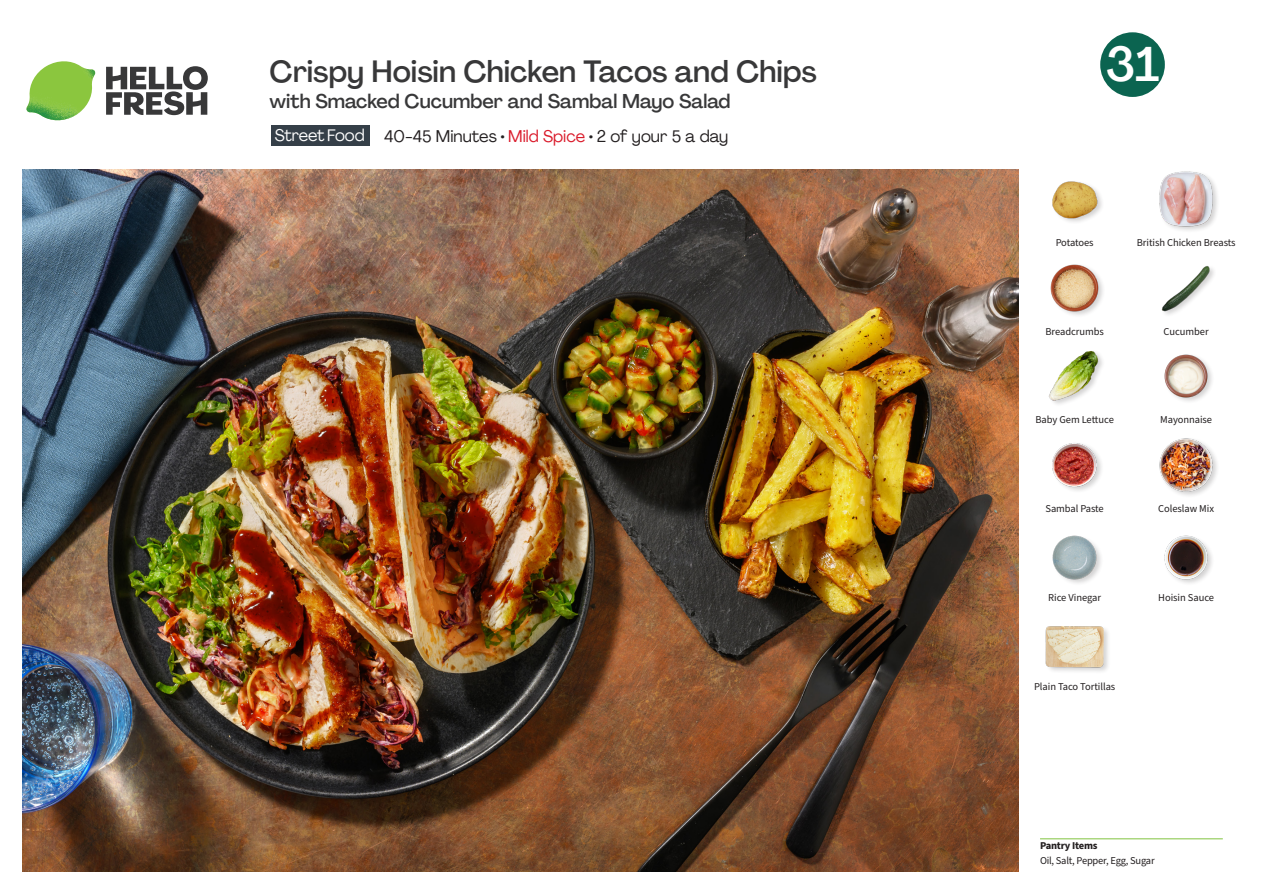
<style>
.page{position:relative;width:1263px;height:893px;background:#fff}
.page>*{position:absolute;margin:0;border:0;box-sizing:border-box;transform-origin:0 0}
._24_Recipe_Nr_Bag{font:500 48px "Agrandir";color:#fff}
._15_Titel_UK{font:500 30px "Agrandir";letter-spacing:-.005em;color:#383839}
._15_Titel_UK-2{font:500 19.5px "Agrandir";color:#383839}
._02_Box_Type{font:16.5px "Agrandir";color:#231f20}
._02_Box_Type-2{font:16.5px "Agrandir";letter-spacing:-.01em;color:#fff}
._18_FRONT_ingredients_UK{font:10.5px "Source Sans Pro";letter-spacing:-.005em;color:#231f20}
._14_Allergene_Text_7pt{font:10.5px "Source Sans Pro";letter-spacing:-.02em;color:#231f20}
._14_Allergene_Text_7pt-2{font:700 10.5px "Source Sans Pro";letter-spacing:-.02em;color:#231f20}
.s1{color:#da1b2b}
</style>
<div class="page">
<svg style="left:106px;top:66px;width:102px;height:49px"></svg>
<img style="left:26px;top:61px;width:69px;height:59px">
<img style="left:22px;top:170px;width:997px;height:702px">
<hr style="left:1040px;top:838px;width:183px;height:1px;background:#81c340">
<div style="left:271px;top:125px;width:99px;height:21px;background:#353f48"></div>
<img style="left:1052px;top:535px;width:49px;height:48px">
<div style="left:1045px;top:625px;width:65px;height:49px;background:#231f20;opacity:.2"></div>
<img style="left:1046px;top:625px;width:57px;height:49px">
<img style="left:1164px;top:535px;width:48px;height:48px">
<img style="left:1048px;top:351px;width:55px;height:53px">
<img style="left:1052px;top:443px;width:50px;height:48px">
<div style="left:1159px;top:437px;width:61px;height:61px;background:#231f20;opacity:.2"></div>
<img style="left:1159px;top:437px;width:56px;height:56px">
<img style="left:1164px;top:354px;width:48px;height:47px">
<img style="left:1052px;top:181px;width:50px;height:41px">
<img style="left:1050px;top:264px;width:53px;height:51px">
<img style="left:1161px;top:266px;width:53px;height:49px">
<div style="left:1158px;top:170px;width:62px;height:64px;background:#231f20;opacity:.2"></div>
<img style="left:1158px;top:170px;width:57px;height:58px">
<svg style="left:1100px;top:32px;width:65px;height:65px"></svg>
<p class="_15_Titel_UK" style="left:270px;top:53px;width:549px">Crispy Hoisin Chicken Tacos and Chips</p>
<p class="_15_Titel_UK-2" style="left:270px;top:89px;width:462px">with Smacked Cucumber and Sambal Mayo Salad</p>
<p class="_02_Box_Type-2" style="left:275px;top:125px;width:91px">Street Food</p>
<p class="_02_Box_Type" style="left:384px;top:126px;width:346px">40-45 Minutes • <span class="s1">Mild Spice</span> • 2 of your 5 a day</p>
<p class="_24_Recipe_Nr_Bag" style="left:1106px;top:35px;width:55px">31</p>
<p class="_18_FRONT_ingredients_UK" style="left:1056px;top:235px;width:40px">Potatoes</p>
<p class="_18_FRONT_ingredients_UK" style="left:1137px;top:235px;width:100px">British Chicken Breasts</p>
<p class="_18_FRONT_ingredients_UK" style="left:1045px;top:324px;width:60px">Breadcrumbs</p>
<p class="_18_FRONT_ingredients_UK" style="left:1163px;top:324px;width:47px">Cucumber</p>
<p class="_18_FRONT_ingredients_UK" style="left:1035px;top:413px;width:80px">Baby Gem Lettuce</p>
<p class="_18_FRONT_ingredients_UK" style="left:1160px;top:413px;width:53px">Mayonnaise</p>
<p class="_18_FRONT_ingredients_UK" style="left:1045px;top:502px;width:60px">Sambal Paste</p>
<p class="_18_FRONT_ingredients_UK" style="left:1158px;top:502px;width:57px">Coleslaw Mix</p>
<p class="_18_FRONT_ingredients_UK" style="left:1048px;top:590px;width:54px">Rice Vinegar</p>
<p class="_18_FRONT_ingredients_UK" style="left:1158px;top:590px;width:57px">Hoisin Sauce</p>
<p class="_18_FRONT_ingredients_UK" style="left:1034px;top:679px;width:83px">Plain Taco Tortillas</p>
<p class="_14_Allergene_Text_7pt-2" style="left:1040px;top:839px;width:59px">Pantry Items</p>
<p class="_14_Allergene_Text_7pt" style="left:1040px;top:854px;width:116px">Oil, Salt, Pepper, Egg, Sugar</p>
</div>
